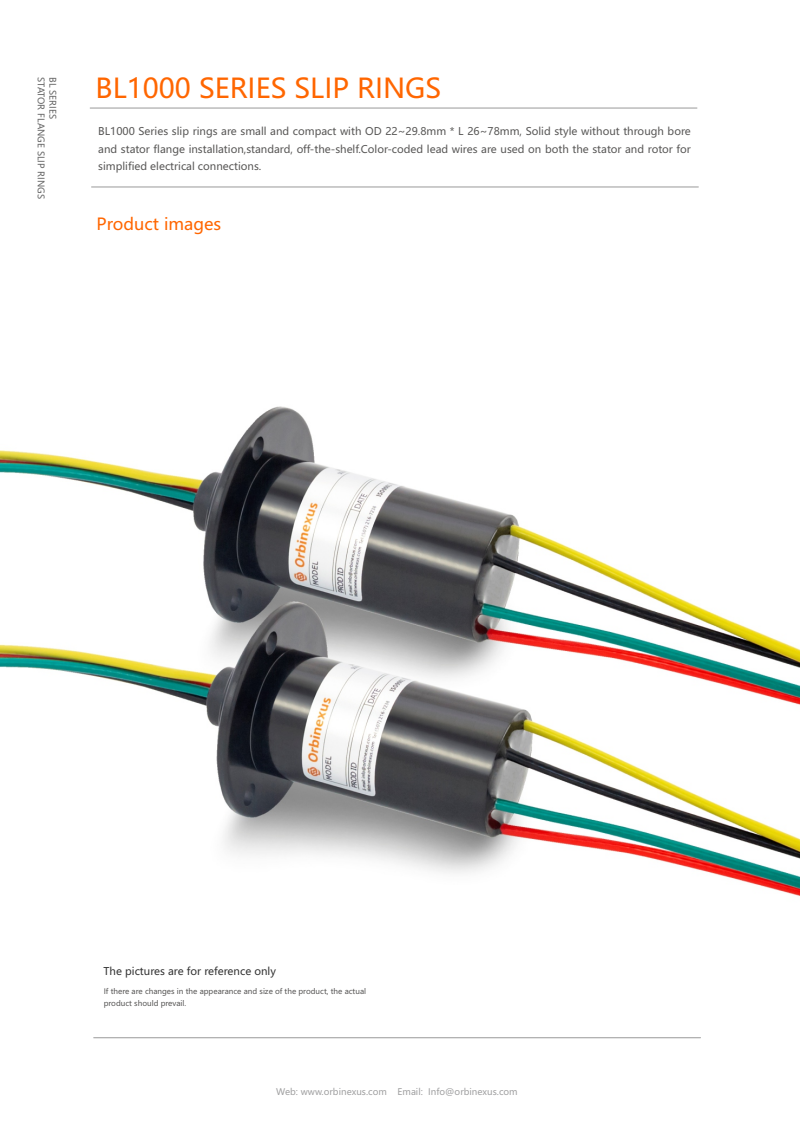
<style>
.page{position:relative;width:800px;height:1132px;background:#fff}
.page>*{position:absolute;margin:0;border:0;box-sizing:border-box;transform-origin:0 0}
.t1{font:27px "Microsoft Ya Hei";color:#f60}
.t2{font:16.5px "Microsoft Ya Hei";color:#f60}
.t3{font:10.5px/17.2px "Microsoft Ya Hei";color:#595857;text-align:justify}
.t4{font:10.5px "Microsoft Ya Hei";color:#333}
.t5{font:9px "Microsoft Ya Hei";color:#a0a0a1}
.t6{font:9px "Microsoft Ya Hei";color:#666}
.t7{font:7.5px/11.9px "Microsoft Ya Hei";color:#595857}
</style>
<div class="page">
<img style="left:0;top:406px;width:799px;height:490px">
<hr style="left:90px;top:108px;width:606px;height:1px;background:#999">
<hr style="left:91px;top:187px;width:607px;height:1px;background:#999">
<hr style="left:94px;top:1037px;width:606px;height:1px;background:#999">
<p class="t6" style="left:45px;top:77px;width:123px;rotate:90deg">STATOR FLANGE SLIP RINGS</p>
<p class="t6" style="left:57px;top:77px;width:43px;rotate:90deg">BL SERIES</p>
<h1 class="t1" style="left:96px;top:76px;width:347px">BL1000 SERIES SLIP RINGS</h1>
<p class="t3" style="left:98px;top:124px;width:594px">BL1000 Series slip rings are small and compact with OD 22~29.8mm * L 26~78mm, Solid style without through bore and stator flange installation,standard, off-the-shelf.Color-coded lead wires are used on both the stator and rotor for simplified electrical connections.</p>
<h2 class="t2" style="left:97px;top:217px;width:126px">Product images</h2>
<p class="t4" style="left:104px;top:966px;width:174px">The pictures are for reference only</p>
<p class="t7" style="left:104px;top:986px;width:264px">If there are changes in the appearance and size of the product, the actual product should prevail.</p>
<p class="t5" style="left:276px;top:1087px;width:243px">Web: www.orbinexus.com Email: Info@orbinexus.com</p>
</div>
